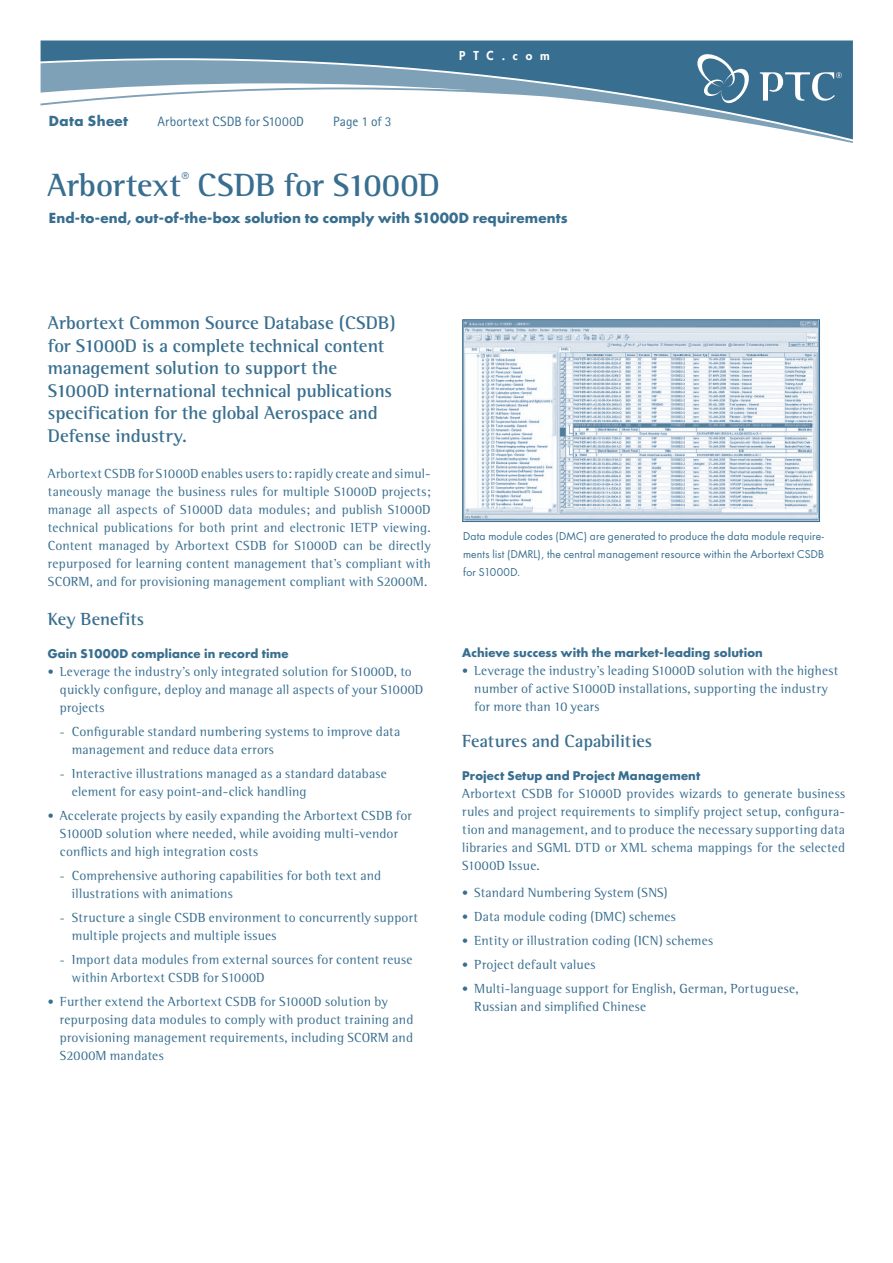
<style>
.page{position:relative;width:893px;height:1263px;background:#fff}
.page>*{position:absolute;margin:0;border:0;box-sizing:border-box;transform-origin:0 0}
.t1{font:700 33px "Rotis Semi Serif";color:#386e8f}
.t2{font:700 18.75px/22.5px "Rotis Semi Serif";letter-spacing:-.005em;color:#386e8f}
.t3{font:700 18px "Rotis Semi Serif";color:#386e8f}
.t4{font:13.5px/18px "Rotis Semi Serif";letter-spacing:.015em;color:#386e8f}
.t5{font:700 13.5px "Futura";letter-spacing:.01em;color:#386e8f}
.t6{font:13.5px "Rotis Sans Serif";letter-spacing:.015em;color:#386e8f}
.t7{font:700 13.5px "Futura";letter-spacing:.03em;color:#386e8f}
.t8{font:800 12px "Futura";letter-spacing:.65em;color:#fff}
.t9{font:700 11.7px "Futura";letter-spacing:.015em;color:#386e8f}
.t10{font:10.5px/18px "Futura";letter-spacing:.02em;color:#386e8f;text-align:justify}
.t11{font:9px "Futura";color:#386e8f}
.s1{font-size:12px}
</style>
<div class="page">
<svg style="left:41px;top:40px;width:812px;height:99px"></svg>
<svg style="left:697px;top:54px;width:54px;height:49px;background:#5f8aa4"></svg>
<svg style="left:760px;top:72px;width:82px;height:29px"></svg>
<img style="left:464px;top:322px;width:354px;height:198px">
<div style="left:462px;top:320px;width:358px;height:202px;border:1px solid #386e8f"></div>
<p class="t7" style="left:49px;top:115px;width:81px">Data Sheet</p>
<p class="t6" style="left:157px;top:117px;width:148px">Arbortext CSDB for S1000D</p>
<p class="t6" style="left:333px;top:117px;width:60px">Page 1 of 3</p>
<p class="t8" style="left:459px;top:50px;width:92px">PTC.com</p>
<h1 class="t1" style="left:47px;top:173px;width:135px">Arbortext</h1>
<p class="t11" style="left:182px;top:171px;width:9px">®</p>
<h1 class="t1" style="left:198px;top:173px;width:244px">CSDB for S1000D</h1>
<p class="t5" style="left:49px;top:212px;width:520px">End-to-end, out-of-the-box solution to comply with S1000D requirements</p>
<h2 class="t2" style="left:48px;top:313px;width:349px">Arbortext Common Source Database (CSDB) for S1000D is a complete technical content management solution to support the S1000D international technical publications specification for the global Aerospace and Defense industry.</h2>
<p class="t4" style="left:48px;top:465px;width:384px;text-align:justify">Arbortext CSDB for S1000D enables users to: rapidly create and simul&shy;taneously manage the business rules for multiple S1000D projects; manage all aspects of S1000D data modules; and publish S1000D technical publications for both print and electronic IETP viewing.<br>Content managed by Arbortext CSDB for S1000D can be directly repurposed for learning content management that’s compliant with SCORM, and for provisioning management compliant with S2000M.</p>
<h3 class="t3" style="left:48px;top:612px;width:98px">Key Benefits</h3>
<p class="t9" style="left:48px;top:648px;width:242px">Gain S1000D compliance in record time</p>
<p class="t4" style="left:60px;top:663px;width:365px;text-indent:-12px"><span class="s1">•</span> Leverage the industry’s only integrated solution for S1000D, to quickly configure, deploy and manage all aspects of your S1000D projects</p>
<p class="t4" style="left:72px;top:723px;width:330px;text-indent:-12px"><span class="s1">-</span> Configurable standard numbering systems to improve data management and reduce data errors</p>
<p class="t4" style="left:72px;top:765px;width:316px;text-indent:-12px"><span class="s1">-</span> Interactive illustrations managed as a standard database element for easy point-and-click handling</p>
<p class="t4" style="left:60px;top:807px;width:353px;text-indent:-12px"><span class="s1">•</span> Accelerate projects by easily expanding the Arbortext CSDB for<br>S1000D solution where needed, while avoiding multi-vendor conflicts and high integration costs</p>
<p class="t4" style="left:72px;top:867px;width:311px;text-indent:-12px"><span class="s1">-</span> Comprehensive authoring capabilities for both text and illustrations with animations</p>
<p class="t4" style="left:72px;top:909px;width:347px;text-indent:-12px"><span class="s1">-</span> Structure a single CSDB environment to concurrently support multiple projects and multiple issues</p>
<p class="t4" style="left:72px;top:951px;width:342px;text-indent:-12px"><span class="s1">-</span> Import data modules from external sources for content reuse within Arbortext CSDB for S1000D</p>
<p class="t4" style="left:60px;top:993px;width:355px;text-indent:-12px"><span class="s1">•</span> Further extend the Arbortext CSDB for S1000D solution by repurposing data modules to comply with product training and provisioning management requirements, including SCORM and S2000M mandates</p>
<p class="t10" style="left:463px;top:528px;width:362px">Data module codes (DMC) are generated to produce the data module require&shy;ments list (DMRL), the central management resource within the Arbortext CSDB for S1000D.</p>
<p class="t9" style="left:462px;top:648px;width:302px">Achieve success with the market-leading solution</p>
<p class="t4" style="left:474px;top:663px;width:365px;text-indent:-12px"><span class="s1">•</span> Leverage the industry’s leading S1000D solution with the highest number of active S1000D installations, supporting the industry for more than 10 years</p>
<h3 class="t3" style="left:462px;top:735px;width:191px">Features and Capabilities</h3>
<p class="t9" style="left:462px;top:771px;width:240px">Project Setup and Project Management</p>
<p class="t4" style="left:462px;top:786px;width:384px;text-align:justify">Arbortext CSDB for S1000D provides wizards to generate business rules and project requirements to simplify project setup, configura&shy;tion and management, and to produce the necessary supporting data libraries and SGML DTD or XML schema mappings for the selected S1000D Issue.</p>
<p class="t4" style="left:462px;top:885px;width:207px"><span class="s1">•</span> Standard Numbering System (SNS)</p>
<p class="t4" style="left:462px;top:909px;width:215px"><span class="s1">•</span> Data module coding (DMC) schemes</p>
<p class="t4" style="left:462px;top:933px;width:252px"><span class="s1">•</span> Entity or illustration coding (ICN) schemes</p>
<p class="t4" style="left:462px;top:957px;width:135px"><span class="s1">•</span> Project default values</p>
<p class="t4" style="left:474px;top:981px;width:326px;text-indent:-12px"><span class="s1">•</span> Multi-language support for English, German, Portuguese,<br>Russian and simplified Chinese</p>
</div>
